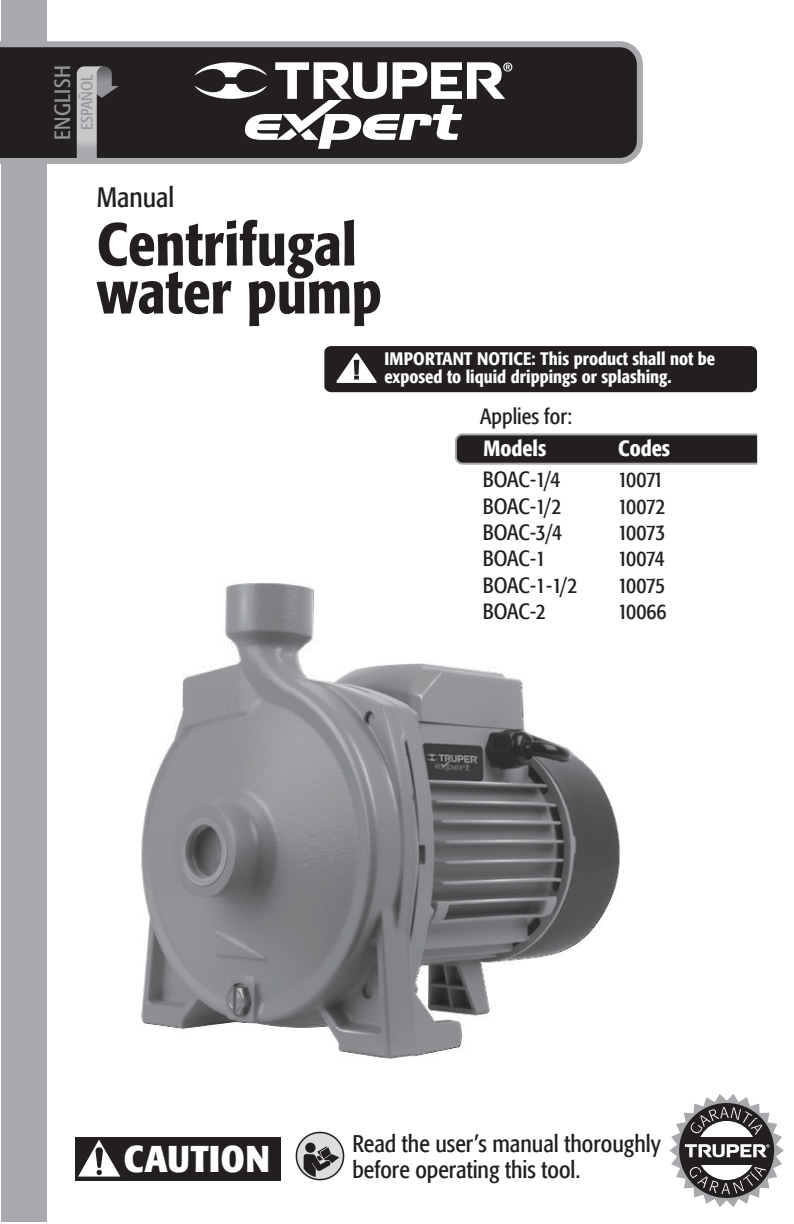
<style>
.page{position:relative;width:794px;height:1224px;background:#fff}
.page>*{position:absolute;margin:0;border:0;box-sizing:border-box;transform-origin:0 0}
.t1{font:500 condensed 60px/48px "Formata";color:#231f20}
.t2{font:700 condensed 37px "Formata";letter-spacing:.01em;color:#fff}
.t3{font:condensed 28px "Formata";color:#231f20}
.t4{font:condensed 24px/26.4px "Formata";color:#231f20}
.t5{font:condensed 22px/26.4px "Formata";letter-spacing:-.01em;color:#231f20}
.t6{font:condensed 22px/26.4px "Formata";letter-spacing:-.03em;color:#231f20}
.t7{font:500 condensed 22px "Formata";color:#fff}
.t8{font:condensed 22px "Formata";letter-spacing:.02em;color:#939598}
.t9{font:500 condensed 18px/18px "Formata";color:#fff}
.t10{font:condensed 16px "Formata";color:#939598}
</style>
<div class="page">
<div style="left:1px;top:0;width:46px;height:1222px;background:#a7a9ac"></div>
<svg style="left:0;top:41px;width:643px;height:123px;background:#3b393a"></svg>
<svg style="left:195px;top:62px;width:317px;height:87px"></svg>
<img style="left:141px;top:582px;width:479px;height:477px">
<div style="left:324px;top:346px;width:433px;height:46px;background:#231f20;border-radius:7px"></div>
<svg style="left:336px;top:353px;width:41px;height:30px"></svg>
<svg style="left:455px;top:433px;width:303px;height:32px;background:#3a3738"></svg>
<svg style="left:669px;top:1094px;width:114px;height:113px"></svg>
<div style="left:75px;top:1137px;width:206px;height:44px;background:#231f20"></div>
<svg style="left:78px;top:1140px;width:42px;height:37px"></svg>
<svg style="left:295px;top:1131px;width:50px;height:50px"></svg>
<svg style="left:77px;top:66px;width:42px;height:92px;background:#787779"></svg>
<p class="t8" style="left:49px;top:140px;width:76px;rotate:-90deg">ENGLISH</p>
<p class="t10" style="left:78px;top:130px;width:57px;rotate:-90deg">ESPAÑOL</p>
<h3 class="t3" style="left:97px;top:181px;width:79px">Manual</h3>
<h1 class="t1" style="left:97px;top:220px;width:286px">Centrifugal water pump</h1>
<p class="t9" style="left:384px;top:350px;width:332px">IMPORTANT NOTICE: This product shall not be exposed to liquid drippings or splashing.</p>
<p class="t5" style="left:480px;top:403px;width:94px">Applies for:</p>
<p class="t7" style="left:483px;top:435px;width:64px">Models</p>
<p class="t7" style="left:618px;top:435px;width:53px">Codes</p>
<p class="t5" style="left:483px;top:466px;width:96px">BOAC-1/4<br>BOAC-1/2<br>BOAC-3/4<br>BOAC-1<br>BOAC-1-1/2<br>BOAC-2</p>
<p class="t6" style="left:618px;top:466px;width:50px">10071<br>10072<br>10073<br>10074<br>10075<br>10066</p>
<h2 class="t2" style="left:124px;top:1136px;width:147px">CAUTION</h2>
<h3 class="t4" style="left:352px;top:1131px;width:310px">Read the user’s manual thoroughly before operating this tool.</h3>
</div>
